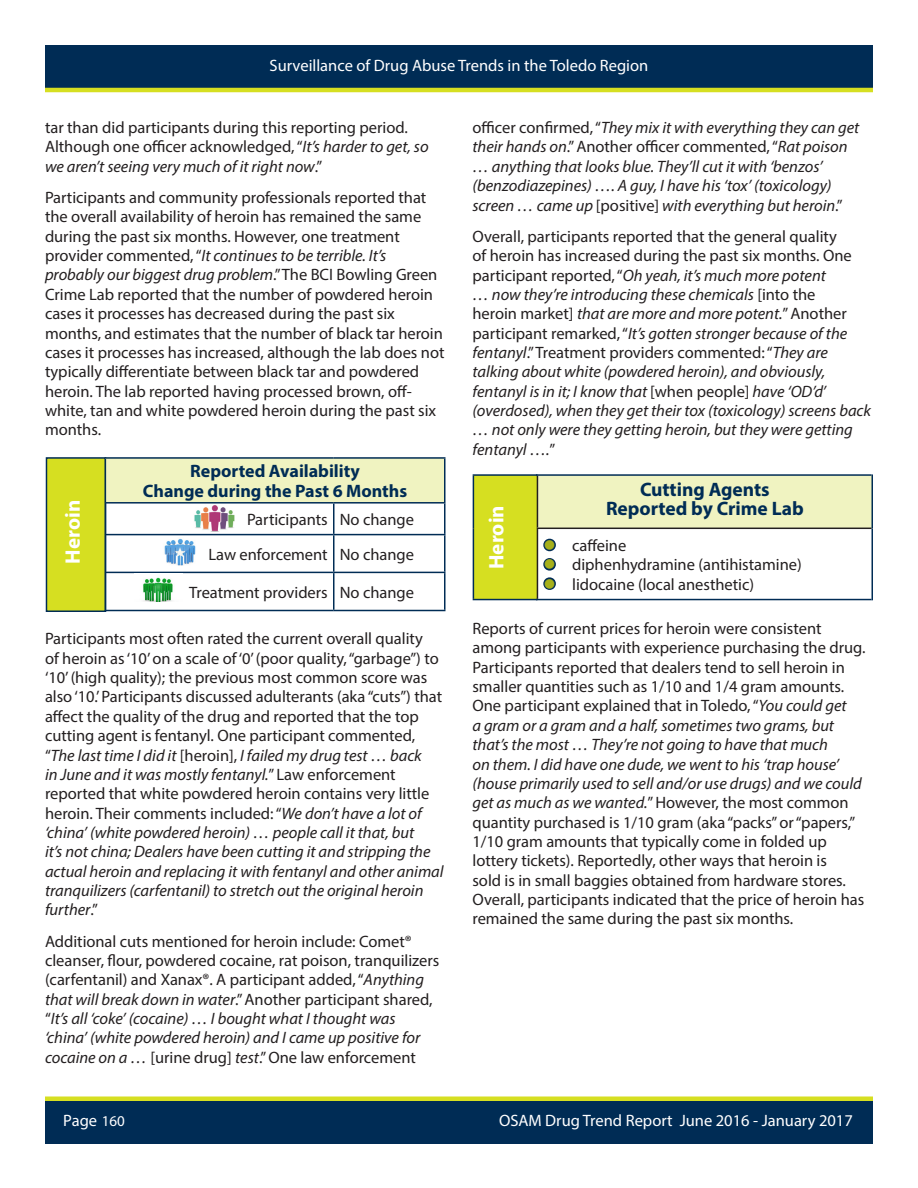
<style>
.page{position:relative;width:918px;height:1188px;background:#fff}
.page>*{position:absolute;margin:0;border:0;box-sizing:border-box;transform-origin:0 0}
.Paragraph_Body_Text{font:700 21px "Myriad Pro";color:#fff}
.Paragraph_Body_Text-2{font:700 19.5px/19.4px "Myriad Pro";color:#002c55;text-align:center}
.Paragraph_Body_Text-3{font:700 18px/19.4px "Myriad Pro";color:#002c55;text-align:center}
.Paragraph_Body_Text-4{font:16.5px/19.4px "Myriad Pro";color:#231f20}
.Paragraph_Body_Text-5{font:italic 16.5px/19.4px "Myriad Pro";color:#231f20}
.t1{font:16.5px "Myriad Pro";color:#fff}
.s1{font-style:italic}
.s2{font-style:normal}
.s3{color:#a6b01a}
.s4{font-size:15px}
</style>
<div class="page">
<div style="left:46px;top:457px;width:60px;height:155px;background:#d6df21;border:1px solid #002c55"></div>
<div style="left:105px;top:458px;width:340px;height:45px;background:#f0f3c1"></div>
<hr style="left:105px;top:457px;width:229px;height:2px;background:#002c55">
<hr style="left:105px;top:459px;width:1px;height:43px;background:#002c55">
<hr style="left:334px;top:457px;width:112px;height:2px;background:#002c55">
<hr style="left:444px;top:459px;width:2px;height:43px;background:#002c55">
<hr style="left:105px;top:502px;width:229px;height:2px;background:#002c55">
<hr style="left:105px;top:504px;width:1px;height:30px;background:#002c55">
<hr style="left:334px;top:502px;width:112px;height:2px;background:#002c55">
<hr style="left:333px;top:504px;width:1px;height:30px;background:#002c55">
<hr style="left:444px;top:504px;width:2px;height:30px;background:#002c55">
<hr style="left:105px;top:534px;width:229px;height:1px;background:#002c55">
<hr style="left:105px;top:535px;width:1px;height:37px;background:#002c55">
<hr style="left:334px;top:534px;width:112px;height:1px;background:#002c55">
<hr style="left:333px;top:535px;width:1px;height:37px;background:#002c55">
<hr style="left:444px;top:535px;width:2px;height:37px;background:#002c55">
<hr style="left:105px;top:572px;width:229px;height:1px;background:#002c55">
<hr style="left:105px;top:573px;width:1px;height:37px;background:#002c55">
<hr style="left:334px;top:572px;width:112px;height:1px;background:#002c55">
<hr style="left:333px;top:573px;width:1px;height:37px;background:#002c55">
<hr style="left:444px;top:573px;width:2px;height:37px;background:#002c55">
<hr style="left:105px;top:610px;width:229px;height:1px;background:#002c55">
<hr style="left:334px;top:610px;width:112px;height:1px;background:#002c55">
<img style="left:194px;top:505px;width:41px;height:26px">
<img style="left:164px;top:538px;width:32px;height:27px">
<img style="left:143px;top:577px;width:30px;height:24px">
<div style="left:473px;top:475px;width:64px;height:125px;background:#d6df21"></div>
<div style="left:537px;top:475px;width:335px;height:53px;background:#f0f3c1"></div>
<hr style="left:537px;top:476px;width:1px;height:52px;background:#231f20">
<hr style="left:537px;top:528px;width:334px;height:1px;background:#231f20">
<hr style="left:537px;top:529px;width:1px;height:70px;background:#231f20">
<hr style="left:473px;top:474px;width:64px;height:2px;background:#002c55">
<hr style="left:473px;top:476px;width:1px;height:52px;background:#002c55">
<hr style="left:473px;top:528px;width:1px;height:71px;background:#002c55">
<hr style="left:473px;top:599px;width:64px;height:1px;background:#002c55">
<hr style="left:536px;top:474px;width:336px;height:2px;background:#002c55">
<hr style="left:871px;top:474px;width:2px;height:54px;background:#002c55">
<hr style="left:871px;top:528px;width:2px;height:72px;background:#002c55">
<hr style="left:536px;top:599px;width:336px;height:1px;background:#002c55">
<svg style="left:543px;top:538px;width:13px;height:52px"></svg>
<div style="left:45px;top:1099px;width:828px;height:45px;background:#002c55"></div>
<div style="left:45px;top:45px;width:828px;height:45px;background:#002c55"></div>
<hr style="left:45px;top:88px;width:828px;height:4px;background:#d6df21">
<div style="left:45px;top:1096px;width:828px;height:5px;background:#d6df21"></div>
<p class="t1" style="left:270px;top:55px;width:380px">Surveillance of Drug Abuse Trends in the Toledo Region</p>
<p class="Paragraph_Body_Text-4" style="left:45px;top:118px;width:385px">tar than did participants during this reporting period.<br>Although one officer acknowledged, “<span class="s1">It’s harder to get, so we aren’t seeing very much of it right now</span>.”</p>
<p class="Paragraph_Body_Text-4" style="left:45px;top:188px;width:401px">Participants and community professionals reported that the overall availability of heroin has remained the same during the past six months. However, one treatment provider commented, “<span class="s1">It continues to be terrible. It’s probably our biggest drug problem</span>.” The BCI Bowling Green Crime Lab reported that the number of powdered heroin cases it processes has decreased during the past six months, and estimates that the number of black tar heroin cases it processes has increased, although the lab does not typically differentiate between black tar and powdered heroin. The lab reported having processed brown, off&shy;white, tan and white powdered heroin during the past six months.</p>
<p class="Paragraph_Body_Text-5" style="left:472px;top:118px;width:388px"><span class="s2">officer confirmed, “</span>They mix it with everything they can get their hands on<span class="s2">.” Another officer commented, “</span>Rat poison … anything that looks blue. They’ll cut it with ‘benzos’ (benzodiazepines) …. A guy, I have his ‘tox’ (toxicology) screen … came up <span class="s2">[positive]</span> with everything but heroin<span class="s2">.”</span></p>
<p class="Paragraph_Body_Text-5" style="left:472px;top:226px;width:400px"><span class="s2">Overall, participants reported that the general quality<br>of heroin has increased during the past six months. One participant reported, “</span>Oh yeah, it’s much more potent<br>… now they’re introducing these chemicals <span class="s2">[into the<br>heroin market]</span> that are more and more potent.<span class="s2">” Another participant remarked, “</span>It’s gotten stronger because of the fentanyl<span class="s2">.” Treatment providers commented: “</span>They are talking about white (powdered heroin), and obviously, fentanyl is in it; I know that <span class="s2">[when people]</span> have ‘OD’d’ (overdosed), when they get their tox (toxicology) screens back … not only were they getting heroin, but they were getting fentanyl ….<span class="s2">”</span></p>
<p class="Paragraph_Body_Text-3" style="left:143px;top:461px;width:266px">Reported Availability<br>Change during the Past 6 Months</p>
<p class="Paragraph_Body_Text-4" style="left:247px;top:509px;width:82px">Participants</p>
<p class="Paragraph_Body_Text-4" style="left:340px;top:509px;width:76px">No change</p>
<p class="Paragraph_Body_Text-4" style="left:209px;top:544px;width:121px">Law enforcement</p>
<p class="Paragraph_Body_Text-4" style="left:340px;top:544px;width:76px">No change</p>
<p class="Paragraph_Body_Text-4" style="left:189px;top:582px;width:140px">Treatment providers</p>
<p class="Paragraph_Body_Text-4" style="left:340px;top:582px;width:76px">No change</p>
<p class="Paragraph_Body_Text" style="left:59px;top:564px;width:65px;rotate:-90deg">Heroin</p>
<p class="Paragraph_Body_Text" style="left:483px;top:569px;width:65px;rotate:-90deg">Heroin</p>
<p class="Paragraph_Body_Text-2" style="left:606px;top:479px;width:199px">Cutting Agents<br>Reported by Crime Lab</p>
<p class="Paragraph_Body_Text-4" style="left:543px;top:535px;width:84px"><span class="s3">●</span> caffeine</p>
<p class="Paragraph_Body_Text-4" style="left:543px;top:555px;width:260px"><span class="s3">●</span> diphenhydramine (antihistamine)</p>
<p class="Paragraph_Body_Text-4" style="left:543px;top:574px;width:212px"><span class="s3">●</span> lidocaine (local anesthetic)</p>
<p class="Paragraph_Body_Text-4" style="left:45px;top:629px;width:400px">Participants most often rated the current overall quality<br>of heroin as ‘10’ on a scale of ‘0’ (poor quality, “garbage”) to ‘10’ (high quality); the previous most common score was also ‘10.’ Participants discussed adulterants (aka “cuts”) that affect the quality of the drug and reported that the top cutting agent is fentanyl. One participant commented, “<span class="s1">The last time I did it</span> [heroin], <span class="s1">I failed my drug test … back<br>in June and it was mostly fentanyl.</span>” Law enforcement reported that white powdered heroin contains very little heroin. Their comments included: “<span class="s1">We don’t have a lot of ‘china’ (white powdered heroin) … people call it that, but<br>it’s not china; Dealers have been cutting it and stripping the actual heroin and replacing it with fentanyl and other animal tranquilizers (carfentanil) to stretch out the original heroin further</span>.”</p>
<p class="Paragraph_Body_Text-4" style="left:45px;top:931px;width:396px">Additional cuts mentioned for heroin include: Comet® cleanser, flour, powdered cocaine, rat poison, tranquilizers (carfentanil) and Xanax®. A participant added, “<span class="s1">Anything that will break down in water</span>.” Another participant shared, “<span class="s1">It’s all ‘coke’ (cocaine) … I bought what I thought was ‘china’ (white powdered heroin) and I came up positive for cocaine on a …</span> [urine drug] <span class="s1">test</span>.” One law enforcement</p>
<p class="Paragraph_Body_Text-4" style="left:472px;top:619px;width:394px">Reports of current prices for heroin were consistent among participants with experience purchasing the drug.<br>Participants reported that dealers tend to sell heroin in smaller quantities such as 1/10 and 1/4 gram amounts.<br>One participant explained that in Toledo, “<span class="s1">You could get<br>a gram or a gram and a half, sometimes two grams, but that’s the most … They’re not going to have that much<br>on them. I did have one dude, we went to his ‘trap house’ (house primarily used to sell and/or use drugs) and we could get as much as we wanted.</span>” However, the most common quantity purchased is 1/10 gram (aka “packs” or “papers,” 1/10 gram amounts that typically come in folded up lottery tickets). Reportedly, other ways that heroin is<br>sold is in small baggies obtained from hardware stores.<br>Overall, participants indicated that the price of heroin has remained the same during the past six months.</p>
<p class="t1" style="left:63px;top:1111px;width:63px">Page <span class="s4">160</span></p>
<p class="t1" style="left:499px;top:1111px;width:355px">OSAM Drug Trend Report June 2016 - January 2017</p>
</div>
